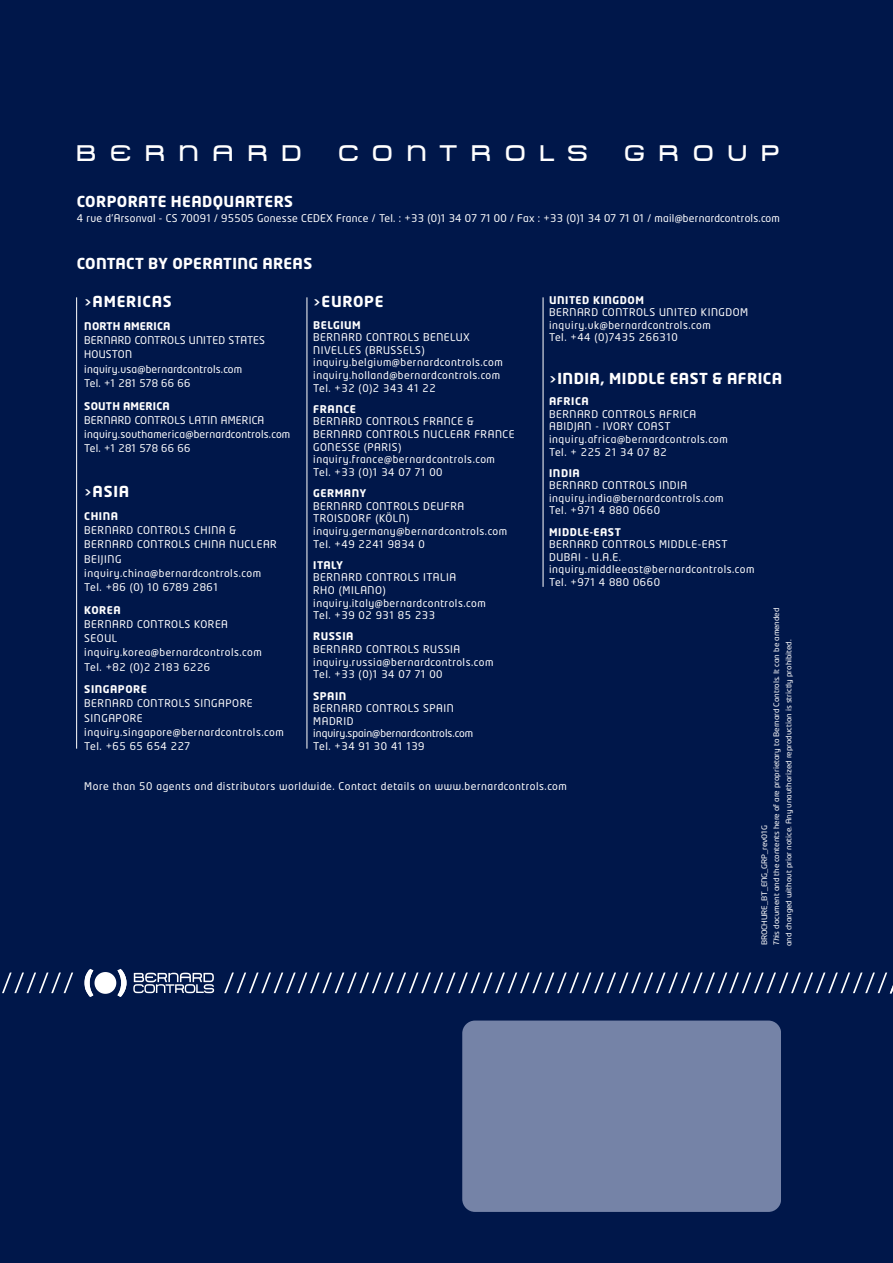
<style>
.page{position:relative;width:893px;height:1263px;background:#00174a}
.page>*{position:absolute;margin:0;border:0;box-sizing:border-box;transform-origin:0 0}
.t1{font:22.5px "Metro DF";letter-spacing:.6em;color:#fff}
.t2{font:700 15px "Neo Tech";letter-spacing:.025em;color:#fff}
.t3{font:700 15px "Neo Tech";letter-spacing:.05em;color:#fff}
.t4{font:10.5px/12.6px "Neo Tech";letter-spacing:.05em;color:#fff}
.t5{font:10.5px/14.2px "Neo Tech";letter-spacing:.02em;color:#fff}
.t6{font:700 10.5px "Neo Tech";letter-spacing:.05em;color:#fff}
.t7{font:700 10.5px "Neo Tech";letter-spacing:.02em;color:#fff}
.t8{font:7.5px/12.1px "Neo Tech";letter-spacing:-.01em;color:#fff;scale:1.1 1}
.s1{font-size:12px}
.s2{font-style:italic}
</style>
<div class="page">
<div style="left:462px;top:1020px;width:319px;height:192px;background:#7583a7"></div>
<svg style="left:133px;top:973px;width:81px;height:20px"></svg>
<svg style="left:84px;top:969px;width:43px;height:28px"></svg>
<hr style="left:76px;top:297px;width:1px;height:452px;background:#fff">
<hr style="left:307px;top:297px;width:1px;height:452px;background:#fff">
<hr style="left:543px;top:297px;width:1px;height:290px;background:#fff">
<svg style="left:2px;top:972px;width:71px;height:21px"></svg>
<svg style="left:224px;top:972px;width:669px;height:21px"></svg>
<h1 class="t1" style="left:77px;top:140px;width:227px">BERNARD</h1>
<h1 class="t1" style="left:339px;top:140px;width:251px">CONTROLS</h1>
<h1 class="t1" style="left:625px;top:140px;width:156px">GROUP</h1>
<h2 class="t2" style="left:77px;top:192px;width:218px">CORPORATE HEADQUARTERS</h2>
<p class="t5" style="left:77px;top:211px;width:705px">4 rue d’Arsonval - CS 70091 / 95505 Gonesse CEDEX France / Tel. : +33 (0)1 34 07 71 00 / Fax : +33 (0)1 34 07 71 01 / mail@bernardcontrols.com</p>
<h2 class="t2" style="left:77px;top:254px;width:237px">CONTACT BY OPERATING AREAS</h2>
<p class="t6" style="left:549px;top:293px;width:96px">UNITED KINGDOM</p>
<p class="t4" style="left:549px;top:306px;width:201px">BERNARD CONTROLS UNITED KINGDOM inquiry.uk@bernardcontrols.com<br>Tel. +44 (0)7435 266310</p>
<h2 class="t2" style="left:549px;top:369px;width:234px"><span class="s1">&gt;</span>INDIA, MIDDLE EAST &amp; AFRICA</h2>
<p class="t6" style="left:549px;top:394px;width:41px">AFRICA</p>
<p class="t4" style="left:549px;top:407px;width:180px">BERNARD CONTROLS AFRICA<br>ABIDJAN - IVORY COAST inquiry.africa@bernardcontrols.com<br>Tel. + 225 21 34 07 82</p>
<p class="t6" style="left:549px;top:466px;width:32px">INDIA</p>
<p class="t4" style="left:549px;top:479px;width:176px">BERNARD CONTROLS INDIA inquiry.india@bernardcontrols.com<br>Tel. +971 4 880 0660</p>
<p class="t6" style="left:549px;top:525px;width:73px">MIDDLE-EAST</p>
<p class="t4" style="left:549px;top:538px;width:207px">BERNARD CONTROLS MIDDLE-EAST<br>DUBAI - U.A.E. inquiry.middleeast@bernardcontrols.com<br>Tel. +971 4 880 0660</p>
<h2 class="t3" style="left:84px;top:292px;width:89px"><span class="s1">&gt;</span>AMERICAS</h2>
<p class="t7" style="left:84px;top:319px;width:88px">NORTH AMERICA</p>
<p class="t5" style="left:84px;top:333px;width:182px">BERNARD CONTROLS UNITED STATES<br>HOUSTON inquiry.usa@bernardcontrols.com<br>Tel. +1 281 578 66 66</p>
<p class="t7" style="left:84px;top:399px;width:87px">SOUTH AMERICA</p>
<p class="t5" style="left:84px;top:413px;width:208px">BERNARD CONTROLS LATIN AMERICA inquiry.southamerica@bernardcontrols.com<br>Tel. +1 281 578 66 66</p>
<h2 class="t2" style="left:84px;top:482px;width:46px"><span class="s1">&gt;</span>ASIA</h2>
<p class="t6" style="left:84px;top:509px;width:35px">CHINA</p>
<p class="t4" style="left:84px;top:523px;width:194px;line-height:14.2px">BERNARD CONTROLS CHINA &amp;<br>BERNARD CONTROLS CHINA NUCLEAR<br>BEIJING inquiry.china@bernardcontrols.com<br>Tel. +86 (0) 10 6789 2861</p>
<p class="t6" style="left:84px;top:603px;width:38px">KOREA</p>
<p class="t4" style="left:84px;top:617px;width:179px;line-height:14.2px">BERNARD CONTROLS KOREA<br>SEOUL inquiry.korea@bernardcontrols.com<br>Tel. +82 (0)2 2183 6226</p>
<p class="t6" style="left:84px;top:682px;width:64px">SINGAPORE</p>
<p class="t4" style="left:84px;top:696px;width:201px;line-height:14.2px">BERNARD CONTROLS SINGAPORE<br>SINGAPORE inquiry.singapore@bernardcontrols.com<br>Tel. +65 65 654 227</p>
<p class="t4" style="left:84px;top:779px;width:484px">More than 50 agents and distributors worldwide. Contact details on www.bernardcontrols.com</p>
<h2 class="t2" style="left:313px;top:292px;width:72px"><span class="s1">&gt;</span>EUROPE</h2>
<p class="t6" style="left:313px;top:318px;width:49px">BELGIUM</p>
<p class="t4" style="left:313px;top:331px;width:191px">BERNARD CONTROLS BENELUX<br>NIVELLES (BRUSSELS) inquiry.belgium@bernardcontrols.com inquiry.holland@bernardcontrols.com<br>Tel. +32 (0)2 343 41 22</p>
<p class="t6" style="left:313px;top:402px;width:44px">FRANCE</p>
<p class="t4" style="left:313px;top:415px;width:203px">BERNARD CONTROLS FRANCE &amp;<br>BERNARD CONTROLS NUCLEAR FRANCE<br>GONESSE (PARIS) inquiry.france@bernardcontrols.com<br>Tel. +33 (0)1 34 07 71 00</p>
<p class="t6" style="left:313px;top:486px;width:55px">GERMANY</p>
<p class="t4" style="left:313px;top:499px;width:195px">BERNARD CONTROLS DEUFRA<br>TROISDORF (KÖLN) inquiry.germany@bernardcontrols.com<br>Tel. +49 2241 9834 0</p>
<p class="t6" style="left:313px;top:558px;width:31px">ITALY</p>
<p class="t4" style="left:313px;top:571px;width:174px">BERNARD CONTROLS ITALIA<br>RHO (MILANO) inquiry.italy@bernardcontrols.com<br>Tel. +39 02 931 85 233</p>
<p class="t6" style="left:313px;top:630px;width:42px">RUSSIA</p>
<p class="t4" style="left:313px;top:643px;width:182px">BERNARD CONTROLS RUSSIA inquiry.russia@bernardcontrols.com<br>Tel. +33 (0)1 34 07 71 00</p>
<p class="t6" style="left:313px;top:689px;width:35px">SPAIN</p>
<p class="t5" style="left:313px;top:702px;width:161px;line-height:12.6px">BERNARD CONTROLS SPAIN<br>MADRID inquiry.spain@bernardcontrols.com<br>Tel. +34 91 30 41 139</p>
<p class="t8" style="left:758px;top:946px;width:309px;rotate:-90deg">BROCHURE_BT_ENG_GRP_rev01G<br><span class="s2">Th</span>is document and the contents here of are proprietary to Bernard Controls. It can be amended and changed without prior notice. Any unauthorized reproduction is strictly prohibited.</p>
</div>
